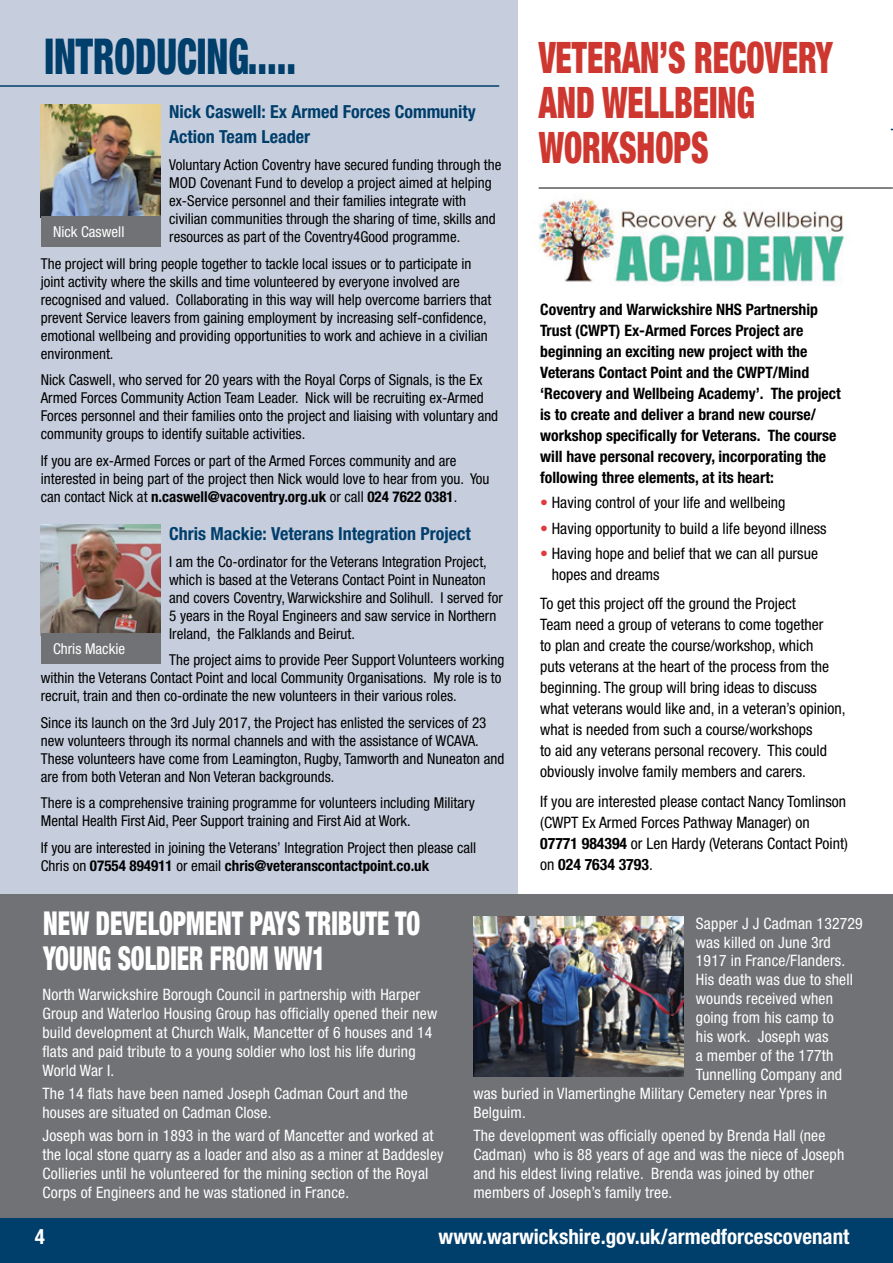
<style>
.page{position:relative;width:893px;height:1263px;background:#fff}
.page>*{position:absolute;margin:0;border:0;box-sizing:border-box;transform-origin:0 0}
.t1{font:900 condensed 49.5px "Helvetica Neue LT Std";color:#003e6b;scale:.75 1}
.t2{font:900 condensed 43.5px/45px "Helvetica Neue LT Std";color:#ce372f;scale:.75 1}
.t3{font:900 condensed 33px/34.5px "Helvetica Neue LT Std";color:#fff;scale:.75 1}
.t4{font:700 condensed 21px "Helvetica Neue LT Std";color:#fff}
.t5{font:700 condensed 18px/25.2px "Helvetica Neue LT Std";color:#003e6b}
.t6{font:condensed 15.75px/18.9px "Helvetica Neue";letter-spacing:.01em;color:#fff}
.t7{font:condensed 15.75px/21px "Helvetica Neue LT Std";color:#000}
.t8{font:700 condensed 15.75px/21px "Helvetica Neue LT Std";color:#000}
.t9{font:condensed 15px/18px "Helvetica Neue LT Std";color:#000}
.t10{font:condensed 15px "Helvetica Neue LT Std";color:#fff}
.s1{font-weight:700}
.s2{color:#e03a3e}
</style>
<div class="page">
<div style="left:0;top:894px;width:893px;height:335px;background:#717275"></div>
<div style="left:0;top:0;width:517px;height:893px;background:#c6cedd"></div>
<div style="left:0;top:1218px;width:893px;height:45px;background:#003e6b"></div>
<hr style="left:0;top:85px;width:499px;height:2px;background:#003e6b">
<hr style="left:539px;top:187px;width:354px;height:2px;background:#58595b">
<img style="left:538px;top:199px;width:306px;height:86px">
<img style="left:41px;top:524px;width:120px;height:109px">
<div style="left:41px;top:633px;width:120px;height:31px;background:#717275"></div>
<img style="left:473px;top:916px;width:210px;height:161px">
<img style="left:41px;top:105px;width:120px;height:111px">
<div style="left:41px;top:216px;width:120px;height:31px;background:#717275"></div>
<h1 class="t1" style="left:44px;top:26px;width:337px">INTRODUCING.....</h1>
<p class="t5" style="left:169px;top:99px;width:308px">Nick Caswell: Ex Armed Forces Community<br>Action Team Leader</p>
<p class="t9" style="left:169px;top:156px;width:334px">Voluntary Action Coventry have secured funding through the MOD Covenant Fund to develop a project aimed at helping ex-Service personnel and their families integrate with civilian communities through the sharing of time, skills and resources as part of the Coventry4Good programme.</p>
<p class="t9" style="left:41px;top:254px;width:452px">The project will bring people together to tackle local issues or to participate in joint activity where the skills and time volunteered by everyone involved are recognised and valued. Collaborating in this way will help overcome barriers that prevent Service leavers from gaining employment by increasing self-confidence, emotional wellbeing and providing opportunities to work and achieve in a civilian environment.</p>
<p class="t9" style="left:41px;top:371px;width:459px">Nick Caswell, who served for 20 years with the Royal Corps of Signals, is the Ex Armed Forces Community Action Team Leader. Nick will be recruiting ex-Armed Forces personnel and their families onto the project and liaising with voluntary and community groups to identify suitable activities.</p>
<p class="t9" style="left:41px;top:451px;width:450px">If you are ex-Armed Forces or part of the Armed Forces community and are interested in being part of the project then Nick would love to hear from you. You can contact Nick at <span class="s1">n.caswell@vacoventry.org.uk</span> or call <span class="s1">024 7622 0381</span>.</p>
<p class="t5" style="left:169px;top:521px;width:303px">Chris Mackie: Veterans Integration Project</p>
<p class="t9" style="left:169px;top:552px;width:335px">I am the Co-ordinator for the Veterans Integration Project, which is based at the Veterans Contact Point in Nuneaton and covers Coventry, Warwickshire and Solihull. I served for 5 years in the Royal Engineers and saw service in Northern Ireland, the Falklands and Beirut.</p>
<p class="t9" style="left:41px;top:651px;width:465px;text-indent:128px">The project aims to provide Peer Support Volunteers working within the Veterans Contact Point and local Community Organisations. My role is to recruit, train and then co-ordinate the new volunteers in their various roles.</p>
<p class="t9" style="left:41px;top:713px;width:465px">Since its launch on the 3rd July 2017, the Project has enlisted the services of 23 new volunteers through its normal channels and with the assistance of WCAVA.<br>These volunteers have come from Leamington, Rugby, Tamworth and Nuneaton and are from both Veteran and Non Veteran backgrounds.</p>
<p class="t9" style="left:41px;top:794px;width:436px">There is a comprehensive training programme for volunteers including Military<br>Mental Health First Aid, Peer Support training and First Aid at Work.</p>
<p class="t9" style="left:41px;top:838px;width:437px">If you are interested in joining the Veterans’ Integration Project then please call<br>Chris on <span class="s1">07554 894911</span> or email <span class="s1">chris@veteranscontactpoint.co.uk</span></p>
<p class="t10" style="left:53px;top:223px;width:73px">Nick Caswell</p>
<p class="t10" style="left:53px;top:640px;width:73px">Chris Mackie</p>
<h2 class="t2" style="left:539px;top:34px;width:394px">VETERAN’S RECOVERY<br>AND WELLBEING<br>WORKSHOPS</h2>
<p class="t8" style="left:540px;top:299px;width:302px">Coventry and Warwickshire NHS Partnership Trust (CWPT) Ex-Armed Forces Project are beginning an exciting new project with the Veterans Contact Point and the CWPT/Mind ‘Recovery and Wellbeing Academy’. The project is to create and deliver a brand new course/ workshop specifically for Veterans. The course will have personal recovery, incorporating the following three elements, at its heart:</p>
<p class="t7" style="left:540px;top:492px;width:247px"><span class="s2">•</span> Having control of your life and wellbeing</p>
<p class="t7" style="left:540px;top:518px;width:288px"><span class="s2">•</span> Having opportunity to build a life beyond illness</p>
<p class="t7" style="left:552px;top:543px;width:268px;text-indent:-12px"><span class="s2">•</span> Having hope and belief that we can all pursue hopes and dreams</p>
<p class="t7" style="left:540px;top:593px;width:307px">To get this project off the ground the Project<br>Team need a group of veterans to come together<br>to plan and create the course/workshop, which<br>puts veterans at the heart of the process from the beginning. The group will bring ideas to discuss what veterans would like and, in a veteran’s opinion, what is needed from such a course/workshops<br>to aid any veterans personal recovery. This could obviously involve family members and carers.</p>
<p class="t7" style="left:540px;top:791px;width:309px">If you are interested please contact Nancy Tomlinson (CWPT Ex Armed Forces Pathway Manager) on <span class="s1">07771 984394</span> or Len Hardy (Veterans Contact Point) on <span class="s1">024 7634 3793</span>.</p>
<h3 class="t3" style="left:43px;top:906px;width:505px">NEW DEVELOPMENT PAYS TRIBUTE TO<br>YOUNG SOLDIER FROM WW1</h3>
<p class="t6" style="left:43px;top:985px;width:396px">North Warwickshire Borough Council in partnership with Harper Group and Waterloo Housing Group has officially opened their new build development at Church Walk, Mancetter of 6 houses and 14 flats and paid tribute to a young soldier who lost his life during World War I.</p>
<p class="t6" style="left:43px;top:1084px;width:367px">The 14 flats have been named Joseph Cadman Court and the houses are situated on Cadman Close.</p>
<p class="t6" style="left:43px;top:1126px;width:403px">Joseph was born in 1893 in the ward of Mancetter and worked at the local stone quarry as a loader and also as a miner at Baddesley Collieries until he volunteered for the mining section of the Royal Corps of Engineers and he was stationed in France.</p>
<p class="t6" style="left:696px;top:913px;width:168px">Sapper J J Cadman 132729</p>
<p class="t6" style="left:696px;top:932px;width:137px">was killed on June 3rd</p>
<p class="t6" style="left:696px;top:951px;width:151px">1917 in France/Flanders.</p>
<p class="t6" style="left:696px;top:970px;width:159px">His death was due to shell</p>
<p class="t6" style="left:696px;top:989px;width:139px">wounds received when</p>
<p class="t6" style="left:696px;top:1008px;width:139px">going from his camp to</p>
<p class="t6" style="left:696px;top:1027px;width:134px">his work. Joseph was</p>
<p class="t6" style="left:696px;top:1046px;width:139px">a member of the 177th</p>
<p class="t6" style="left:696px;top:1065px;width:148px">Tunnelling Company and</p>
<p class="t6" style="left:473px;top:1083px;width:355px">was buried in Vlamertinghe Military Cemetery near Ypres in</p>
<p class="t6" style="left:473px;top:1102px;width:54px">Belguim.</p>
<p class="t6" style="left:473px;top:1126px;width:372px">The development was officially opened by Brenda Hall (nee Cadman) who is 88 years of age and was the niece of Joseph and his eldest living relative. Brenda was joined by other members of Joseph’s family tree.</p>
<h3 class="t4" style="left:35px;top:1224px;width:12px">4</h3>
<h3 class="t4" style="left:439px;top:1224px;width:412px">www.warwickshire.gov.uk/armedforcescovenant</h3>
</div>
